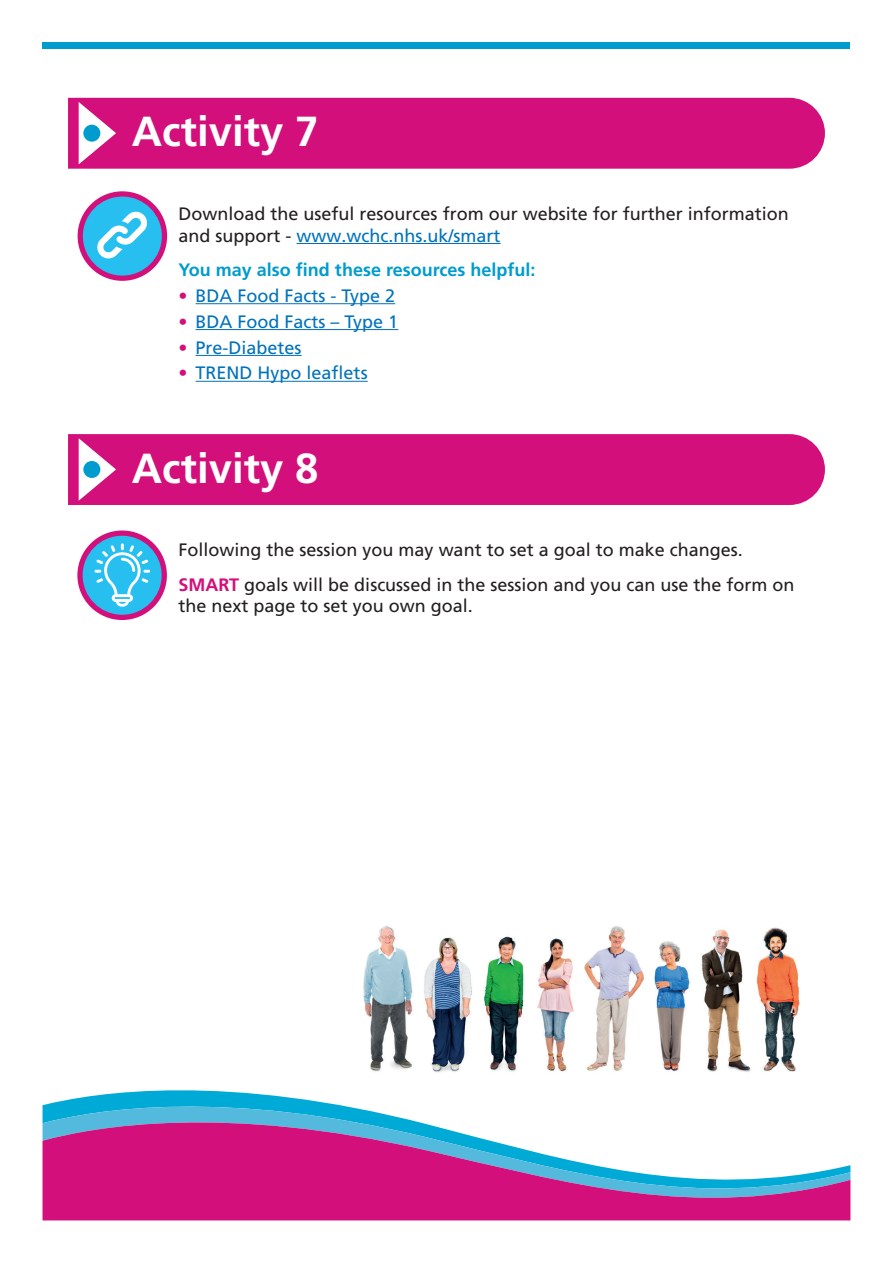
<style>
.page{position:relative;width:893px;height:1263px;background:#fff}
.page>*{position:absolute;margin:0;border:0;box-sizing:border-box;transform-origin:0 0}
.t1{font:700 42px "Frutiger LT Pro";color:#fff}
.t2{font:18px/21.6px "Frutiger LT Pro";color:#231f20}
.t3{font:18px "Frutiger LT Pro";color:#0072bc}
.t4{font:700 18px "Frutiger LT Pro";color:#009ccd}
.s1{color:#0072bc}
.s2{color:#d30f7b}
.s3{font-weight:700;color:#d30f7b}
</style>
<div class="page">
<div style="left:43px;top:42px;width:807px;height:7px;background:#009ccd"></div>
<svg style="left:48px;top:1090px;width:285px;height:14px;fill:#00aad6"></svg>
<svg style="left:43px;top:1104px;width:807px;height:117px;fill:#d30f7b"></svg>
<div style="left:68px;top:98px;width:757px;height:71px;background:#d30f7b"></div>
<div style="left:68px;top:434px;width:757px;height:71px;background:#d30f7b"></div>
<svg style="left:79px;top:102px;width:37px;height:62px"></svg>
<svg style="left:79px;top:438px;width:37px;height:63px"></svg>
<div style="left:83px;top:125px;width:17px;height:17px;background:#009ccd;border-radius:50%"></div>
<div style="left:83px;top:461px;width:17px;height:17px;background:#009ccd;border-radius:50%"></div>
<hr style="left:297px;top:243px;width:204px;height:1px;background:#0072bc">
<hr style="left:196px;top:303px;width:199px;height:1px;background:#0072bc">
<hr style="left:196px;top:329px;width:202px;height:1px;background:#0072bc">
<hr style="left:196px;top:355px;width:106px;height:1px;background:#0072bc">
<hr style="left:196px;top:381px;width:172px;height:1px;background:#0072bc">
<svg style="left:78px;top:191px;width:89px;height:90px"></svg>
<svg style="left:77px;top:530px;width:90px;height:90px"></svg>
<img style="left:363px;top:926px;width:437px;height:147px">
<p class="t1" style="left:132px;top:107px;width:188px">Activity 7</p>
<p class="t2" style="left:179px;top:203px;width:612px">Download the useful resources from our website for further information and support - <span class="s1">www.wchc.nhs.uk/smart</span></p>
<p class="t4" style="left:179px;top:259px;width:358px">You may also find these resources helpful:</p>
<p class="t3" style="left:179px;top:285px;width:218px"><span class="s2">•</span> BDA Food Facts - Type 2</p>
<p class="t3" style="left:179px;top:311px;width:221px"><span class="s2">•</span> BDA Food Facts – Type 1</p>
<p class="t3" style="left:179px;top:337px;width:125px"><span class="s2">•</span> Pre-Diabetes</p>
<p class="t3" style="left:179px;top:363px;width:191px"><span class="s2">•</span> TREND Hypo leaflets</p>
<p class="t1" style="left:132px;top:443px;width:188px">Activity 8</p>
<p class="t2" style="left:179px;top:539px;width:566px">Following the session you may want to set a goal to make changes.</p>
<p class="t2" style="left:179px;top:574px;width:617px"><span class="s3">SMART</span> goals will be discussed in the session and you can use the form on the next page to set you own goal.</p>
</div>
